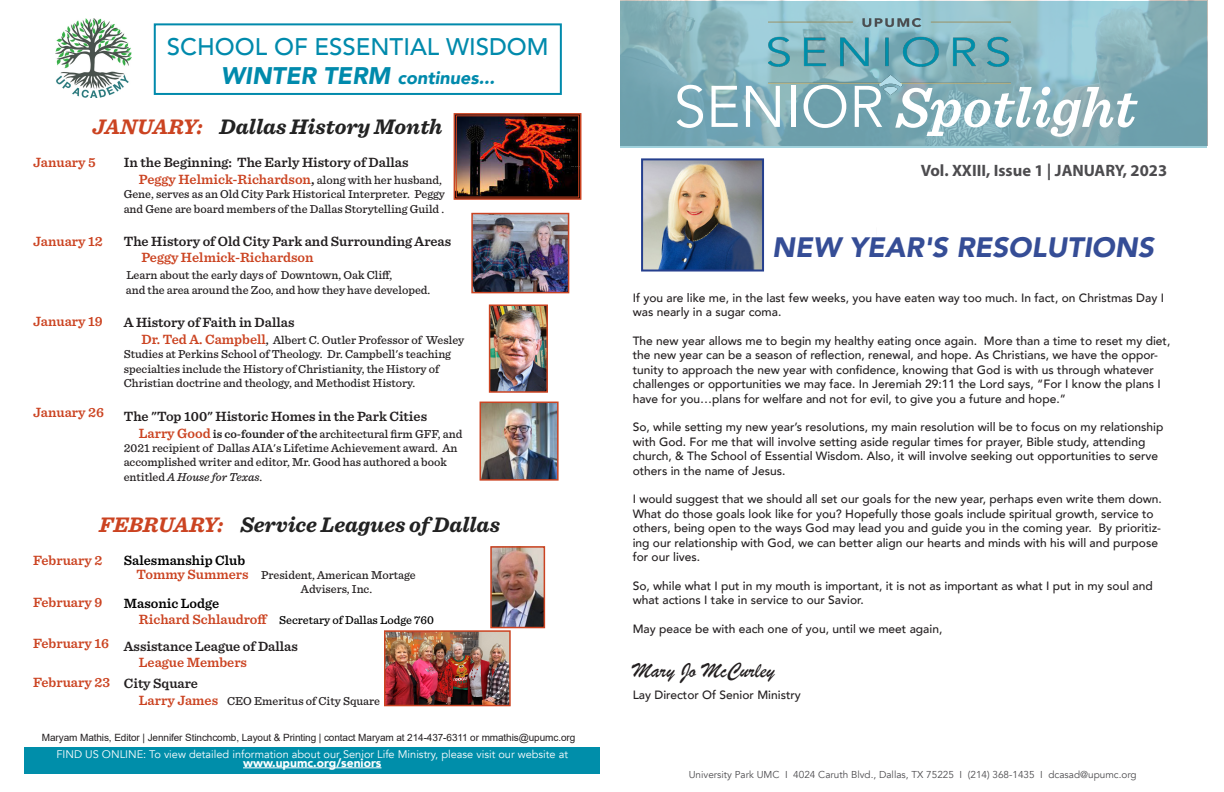
<style>
.page{position:relative;width:1224px;height:792px;background:#fff}
.page>*{position:absolute;margin:0;border:0;box-sizing:border-box;transform-origin:0 0}
.t1{font:italic 600 58px "Sentinel";color:#fff}
.t2{font:italic 900 28px "Avenir";color:#354d96}
.t3{font:500 24px "Avenir";color:#008aac}
.t4{font:italic 700 22px "Sentinel";color:#222}
.t5{font:22px "Brush Script";color:#231f20}
.t6{font:italic 900 18px "Avenir";color:#008aac}
.t7{font:700 16.5px "Myriad Pro";color:#4d4c4f}
.t8{font:600 14px "Sentinel";color:#231f20}
.t9{font:600 14px "Sentinel";color:#cb4321}
.t10{font:600 14px "Sentinel";color:#000}
.t11{font:500 12px/14.4px "Avenir";color:#231f20}
.t12{font:500 12px "Sentinel";color:#231f20}
.t13{font:500 12px "Sentinel";color:#000}
.t14{font:italic 500 12px "Sentinel";letter-spacing:-.005em;color:#231f20}
.t15{font:900 12px "Avenir";color:#fff}
.t16{font:11px "Avenir";color:#fff}
.t17{font:10px "Arial";letter-spacing:-.01em;color:#231f20}
.t18{font:10px "Avenir";color:#4d4c4f}
.s1{font-size:24px}
.s2{color:#cb4321}
.s3{color:#231f20}
.s4{font-weight:500;font-size:12px;color:#231f20}
.s5{font-weight:600;font-size:14px;color:#cb4321}
.s6{font-weight:600}
.s7{font-style:normal}
.s8{font-family:"Avenir";font-weight:400;font-style:normal}
</style>
<div class="page">
<div style="left:24px;top:747px;width:576px;height:27px;background:#008eaa"></div>
<hr style="left:243px;top:768px;width:138px;height:1px;background:#fff">
<svg style="left:621px;top:1px;width:586px;height:146px;background:#82b0ba"></svg>
<img style="left:769px;top:19px;width:242px;height:76px">
<img style="left:644px;top:161px;width:117px;height:108px">
<div style="left:641px;top:158px;width:123px;height:114px;border:2px solid #253f8e"></div>
<img style="left:55px;top:19px;width:77px;height:79px">
<div style="left:154px;top:23px;width:408px;height:72px;border:2px solid #008aac"></div>
<img style="left:474px;top:216px;width:92px;height:74px">
<div style="left:471px;top:213px;width:98px;height:80px;border:2px solid #cb4321"></div>
<img style="left:453px;top:113px;width:129px;height:87px">
<div style="left:456px;top:116px;width:123px;height:81px;border:1px solid #cb4321"></div>
<img style="left:387px;top:633px;width:121px;height:70px">
<div style="left:384px;top:630px;width:127px;height:76px;border:2px solid #cb4321"></div>
<img style="left:483px;top:405px;width:73px;height:73px">
<div style="left:480px;top:402px;width:79px;height:79px;border:2px solid #cb4321"></div>
<img style="left:492px;top:307px;width:53px;height:83px">
<div style="left:489px;top:304px;width:59px;height:89px;border:2px solid #cb4321"></div>
<img style="left:493px;top:549px;width:49px;height:76px">
<div style="left:490px;top:546px;width:55px;height:82px;border:2px solid #cb4321"></div>
<p class="t3" style="left:167px;top:26px;width:383px">SCHOOL OF ESSENTIAL WISDOM</p>
<p class="t6" style="left:221px;top:63px;width:275px"><span class="s1">WINTER TERM</span> continues...</p>
<p class="t4" style="left:92px;top:110px;width:352px"><span class="s2">JANUARY:</span> Dallas History Month</p>
<p class="t8" style="left:124px;top:152px;width:286px">In the Beginning: The Early History of Dallas</p>
<p class="t9" style="left:139px;top:169px;width:304px">Peggy Helmick-Richardson<span class="s3">,</span> <span class="s4">along with her husband,</span></p>
<p class="t12" style="left:124px;top:185px;width:323px">Gene, serves as an Old City Park Historical Interpreter. Peggy</p>
<p class="t12" style="left:124px;top:200px;width:322px">and Gene are board members of the Dallas Storytelling Guild .</p>
<p class="t8" style="left:124px;top:230px;width:329px">The History of Old City Park and Surrounding Areas</p>
<p class="t9" style="left:141px;top:247px;width:174px">Peggy Helmick-Richardson</p>
<p class="t12" style="left:126px;top:266px;width:268px">Learn about the early days of Downtown, Oak Cliff,</p>
<p class="t12" style="left:126px;top:281px;width:306px">and the area around the Zoo, and how they have developed.</p>
<p class="t8" style="left:124px;top:312px;width:172px">A History of Faith in Dallas</p>
<p class="t12" style="left:141px;top:331px;width:324px"><span class="s5">Dr. Ted A. Campbell</span><span class="s6">,</span> Albert C. Outler Professor of Wesley</p>
<p class="t12" style="left:124px;top:345px;width:329px">Studies at Perkins School of Theology. Dr. Campbell's teaching</p>
<p class="t12" style="left:124px;top:360px;width:317px">specialties include the History of Christianity, the History of</p>
<p class="t12" style="left:124px;top:374px;width:293px">Christian doctrine and theology, and Methodist History.</p>
<p class="t8" style="left:124px;top:405px;width:305px">The "Top 100" Historic Homes in the Park Cities</p>
<p class="t12" style="left:139px;top:425px;width:325px"><span class="s5">Larry Good</span> <span class="s6">is co-founder of the</span> architectural firm GFF, and</p>
<p class="t12" style="left:124px;top:439px;width:335px">2021 recipient of Dallas AIA's Lifetime Achievement award. An</p>
<p class="t12" style="left:124px;top:453px;width:325px">accomplished writer and editor, Mr. Good has authored a book</p>
<p class="t14" style="left:124px;top:468px;width:140px"><span class="s7">entitled</span> A House for Texas<span class="s7">.</span></p>
<p class="t9" style="left:33px;top:151px;width:64px">January 5</p>
<p class="t9" style="left:33px;top:231px;width:71px">January 12</p>
<p class="t9" style="left:33px;top:311px;width:71px">January 19</p>
<p class="t9" style="left:33px;top:402px;width:73px">January 26</p>
<p class="t4" style="left:99px;top:508px;width:402px"><span class="s2">FEBRUARY:</span> Service Leagues of Dallas</p>
<p class="t10" style="left:124px;top:549px;width:123px">Salesmanship Club</p>
<p class="t12" style="left:136px;top:566px;width:281px"><span class="s5">Tommy Summers</span> President, American Mortage</p>
<p class="t12" style="left:301px;top:580px;width:73px">Advisers, Inc.</p>
<p class="t10" style="left:124px;top:592px;width:97px">Masonic Lodge</p>
<p class="t13" style="left:139px;top:611px;width:296px"><span class="s5">Richard Schlaudroff</span> Secretary of Dallas Lodge 760</p>
<p class="t8" style="left:124px;top:635px;width:176px">Assistance League of Dallas</p>
<p class="t9" style="left:139px;top:652px;width:110px">League Members</p>
<p class="t8" style="left:124px;top:673px;width:76px">City Square</p>
<p class="t12" style="left:139px;top:692px;width:243px"><span class="s5">Larry James</span> CEO Emeritus of City Square</p>
<p class="t9" style="left:33px;top:550px;width:71px">February 2</p>
<p class="t9" style="left:33px;top:591px;width:71px">February 9</p>
<p class="t9" style="left:33px;top:633px;width:77px">February 16</p>
<p class="t9" style="left:33px;top:672px;width:78px">February 23</p>
<p class="t17" style="left:42px;top:731px;width:535px">Maryam Mathis, Editor | Jennifer Stinchcomb, Layout &amp; Printing | contact Maryam at 214-437-6311 or mmathis@upumc.org</p>
<p class="t16" style="left:56px;top:748px;width:513px">FIND US ONLINE: To view detailed information about our Senior Life Ministry, please visit our website at</p>
<p class="t15" style="left:243px;top:752px;width:140px">www.upumc.org/seniors</p>
<p class="t1" style="left:674px;top:63px;width:465px"><span class="s8">SENIOR</span> Spotlight</p>
<p class="t7" style="left:921px;top:160px;width:248px">Vol. XXIII, Issue 1 | JANUARY, 2023</p>
<p class="t2" style="left:772px;top:224px;width:383px">NEW YEAR'S RESOLUTIONS</p>
<p class="t11" style="left:633px;top:290px;width:533px">If you are like me, in the last few weeks, you have eaten way too much. In fact, on Christmas Day I was nearly in a sugar coma.</p>
<p class="t11" style="left:633px;top:333px;width:539px">The new year allows me to begin my healthy eating once again. More than a time to reset my diet, the new year can be a season of reflection, renewal, and hope. As Christians, we have the oppor&shy;tunity to approach the new year with confidence, knowing that God is with us through whatever challenges or opportunities we may face. In Jeremiah 29:11 the Lord says, “For I know the plans I have for you…plans for welfare and not for evil, to give you a future and hope.”</p>
<p class="t11" style="left:633px;top:419px;width:532px">So, while setting my new year’s resolutions, my main resolution will be to focus on my relationship with God. For me that will involve setting aside regular times for prayer, Bible study, attending church, &amp; The School of Essential Wisdom. Also, it will involve seeking out opportunities to serve others in the name of Jesus.</p>
<p class="t11" style="left:633px;top:491px;width:531px">I would suggest that we should all set our goals for the new year, perhaps even write them down.</p>
<p class="t11" style="left:633px;top:506px;width:530px">What do those goals look like for you? Hopefully those goals include spiritual growth, service to others, being open to the ways God may lead you and guide you in the coming year. By prioritiz&shy;ing our relationship with God, we can better align our hearts and minds with his will and purpose for our lives.</p>
<p class="t11" style="left:633px;top:578px;width:522px">So, while what I put in my mouth is important, it is not as important as what I put in my soul and what actions I take in service to our Savior.</p>
<p class="t11" style="left:633px;top:621px;width:311px">May peace be with each one of you, until we meet again,</p>
<p class="t5" style="left:633px;top:657px;width:144px">Mary Jo McCurley</p>
<p class="t11" style="left:633px;top:687px;width:170px">Lay Director Of Senior Ministry</p>
<p class="t18" style="left:689px;top:769px;width:449px">University Park UMC I 4024 Caruth Blvd., Dallas, TX 75225 I (214) 368-1435 I dcasad@upumc.org</p>
</div>
